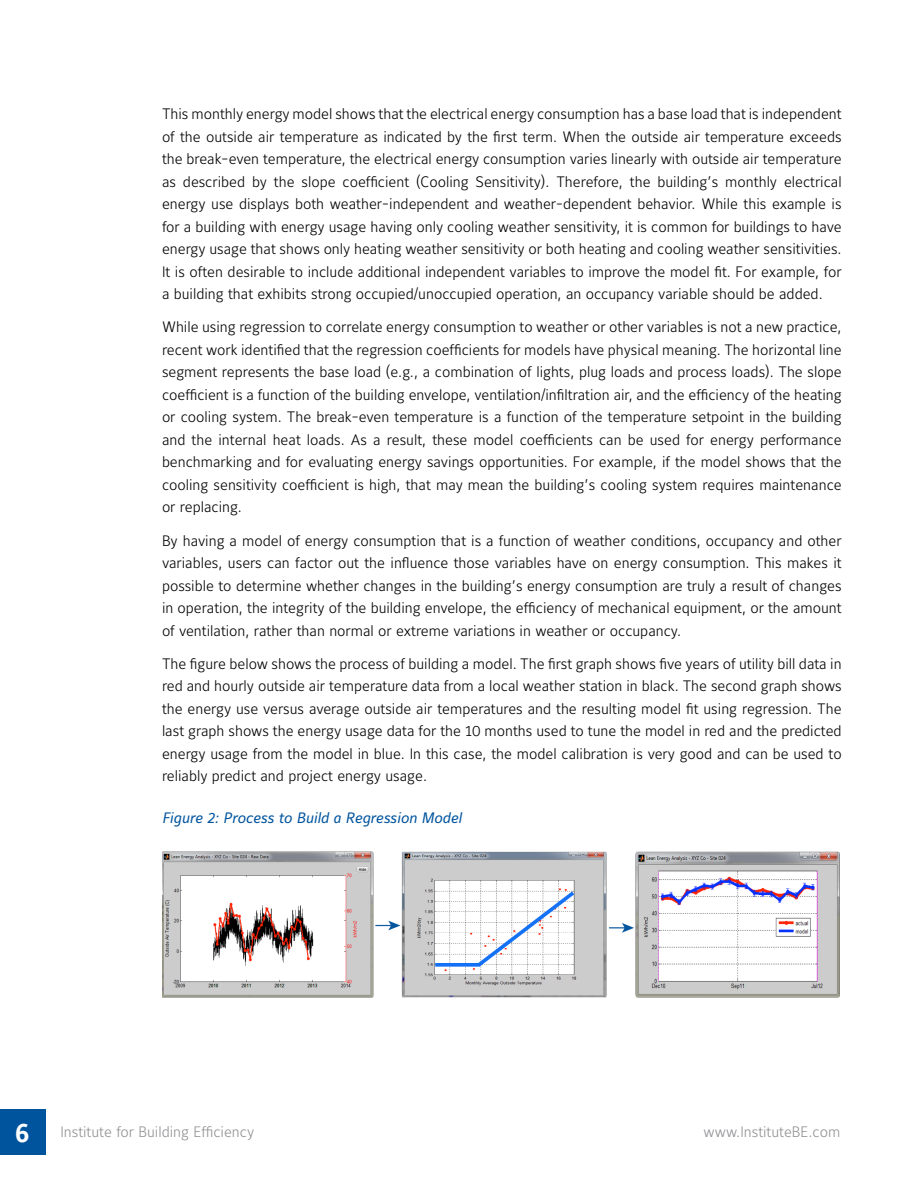
<style>
.page{position:relative;width:918px;height:1188px;background:#fff}
.page>*{position:absolute;margin:0;border:0;box-sizing:border-box;transform-origin:0 0}
.t1{font:27px "Maurea Bold Lf";color:#fff}
.t2{font:15px/22.5px "Maurea Light Lf";color:#000;text-align:justify}
.t3{font:15px "Maurea Light Lf";color:#919195}
.t4{font:15px "Maurea Regular Italic Lf";color:#00549e}
</style>
<div class="page">
<div style="left:0;top:1110px;width:45px;height:45px;background:#00549e"></div>
<img style="left:162px;top:851px;width:678px;height:147px">
<p class="t2" style="left:162px;top:103px;width:681px">This monthly energy model shows that the electrical energy consumption has a base load that is independent of the outside air temperature as indicated by the first term. When the outside air temperature exceeds the break-even temperature, the electrical energy consumption varies linearly with outside air temperature as described by the slope coefficient (Cooling Sensitivity). Therefore, the building’s monthly electrical energy use displays both weather-independent and weather-dependent behavior. While this example is for a building with energy usage having only cooling weather sensitivity, it is common for buildings to have energy usage that shows only heating weather sensitivity or both heating and cooling weather sensitivities.<br>It is often desirable to include additional independent variables to improve the model fit. For example, for a building that exhibits strong occupied/unoccupied operation, an occupancy variable should be added.</p>
<p class="t2" style="left:162px;top:317px;width:681px">While using regression to correlate energy consumption to weather or other variables is not a new practice, recent work identified that the regression coefficients for models have physical meaning. The horizontal line segment represents the base load (e.g., a combination of lights, plug loads and process loads). The slope coefficient is a function of the building envelope, ventilation/infiltration air, and the efficiency of the heating or cooling system. The break-even temperature is a function of the temperature setpoint in the building and the internal heat loads. As a result, these model coefficients can be used for energy performance benchmarking and for evaluating energy savings opportunities. For example, if the model shows that the cooling sensitivity coefficient is high, that may mean the building’s cooling system requires maintenance or replacing.</p>
<p class="t2" style="left:162px;top:530px;width:681px">By having a model of energy consumption that is a function of weather conditions, occupancy and other variables, users can factor out the influence those variables have on energy consumption. This makes it possible to determine whether changes in the building’s energy consumption are truly a result of changes in operation, the integrity of the building envelope, the efficiency of mechanical equipment, or the amount of ventilation, rather than normal or extreme variations in weather or occupancy.</p>
<p class="t2" style="left:162px;top:653px;width:681px">The figure below shows the process of building a model. The first graph shows five years of utility bill data in red and hourly outside air temperature data from a local weather station in black. The second graph shows the energy use versus average outside air temperatures and the resulting model fit using regression. The last graph shows the energy usage data for the 10 months used to tune the model in red and the predicted energy usage from the model in blue. In this case, the model calibration is very good and can be used to reliably predict and project energy usage.</p>
<p class="t4" style="left:162px;top:809px;width:301px">Figure 2: Process to Build a Regression Model</p>
<h1 class="t1" style="left:16px;top:1118px;width:15px">6</h1>
<p class="t3" style="left:60px;top:1124px;width:195px">Institute for Building Efficiency</p>
<p class="t3" style="left:704px;top:1124px;width:138px">www.InstituteBE.com</p>
</div>
